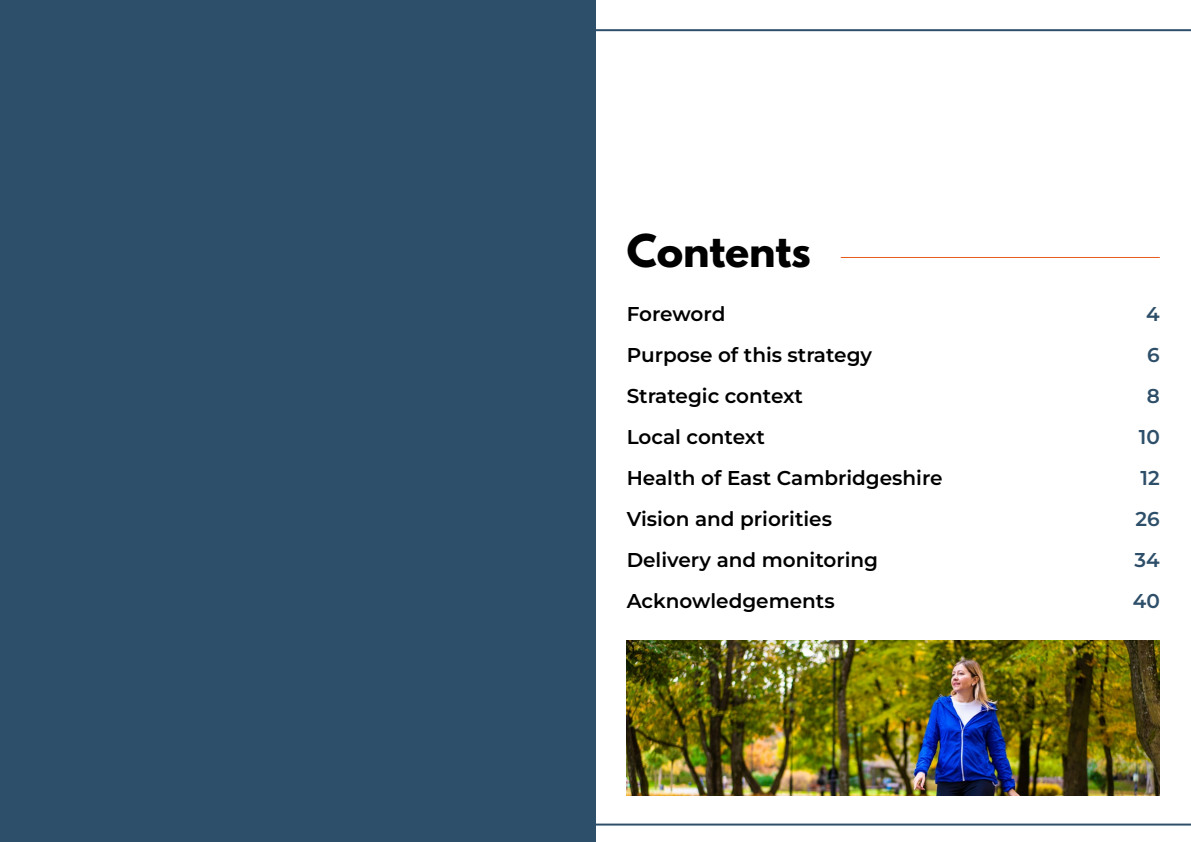
<style>
.page{position:relative;width:1191px;height:842px;background:#fff}
.page>*{position:absolute;margin:0;border:0;box-sizing:border-box;transform-origin:0 0}
.Header_2__contents{font:700 40px "League Spartan";color:#000}
.t1{font:600 20px "Montserrat";color:#000}
.t2{font:600 20px "Montserrat";color:#2e4f69}
</style>
<div class="page">
<hr style="left:0;top:29px;width:1191px;height:2px;background:#2e4f69">
<hr style="left:0;top:823px;width:1191px;height:2px;background:#2e4f69">
<hr style="left:840px;top:257px;width:319px;height:1px;background:#e85b1e">
<img style="left:626px;top:641px;width:533px;height:154px">
<div style="left:0;top:0;width:595px;height:842px;background:#2e4f69"></div>
<h2 class="Header_2__contents" style="left:626px;top:219px;width:186px">Contents</h2>
<p class="t1" style="left:626px;top:301px;width:100px">Foreword</p>
<p class="t2" style="left:1146px;top:301px;width:15px">4</p>
<p class="t1" style="left:626px;top:342px;width:247px">Purpose of this strategy</p>
<p class="t2" style="left:1147px;top:342px;width:14px">6</p>
<p class="t1" style="left:626px;top:383px;width:178px">Strategic context</p>
<p class="t2" style="left:1146px;top:383px;width:15px">8</p>
<p class="t1" style="left:626px;top:424px;width:140px">Local context</p>
<p class="t2" style="left:1138px;top:424px;width:23px">10</p>
<p class="t1" style="left:626px;top:465px;width:317px">Health of East Cambridgeshire</p>
<p class="t2" style="left:1140px;top:465px;width:21px">12</p>
<p class="t1" style="left:626px;top:506px;width:207px">Vision and priorities</p>
<p class="t2" style="left:1135px;top:506px;width:26px">26</p>
<p class="t1" style="left:626px;top:547px;width:253px">Delivery and monitoring</p>
<p class="t2" style="left:1134px;top:547px;width:27px">34</p>
<p class="t1" style="left:626px;top:588px;width:209px">Acknowledgements</p>
<p class="t2" style="left:1132px;top:588px;width:29px">40</p>
</div>
